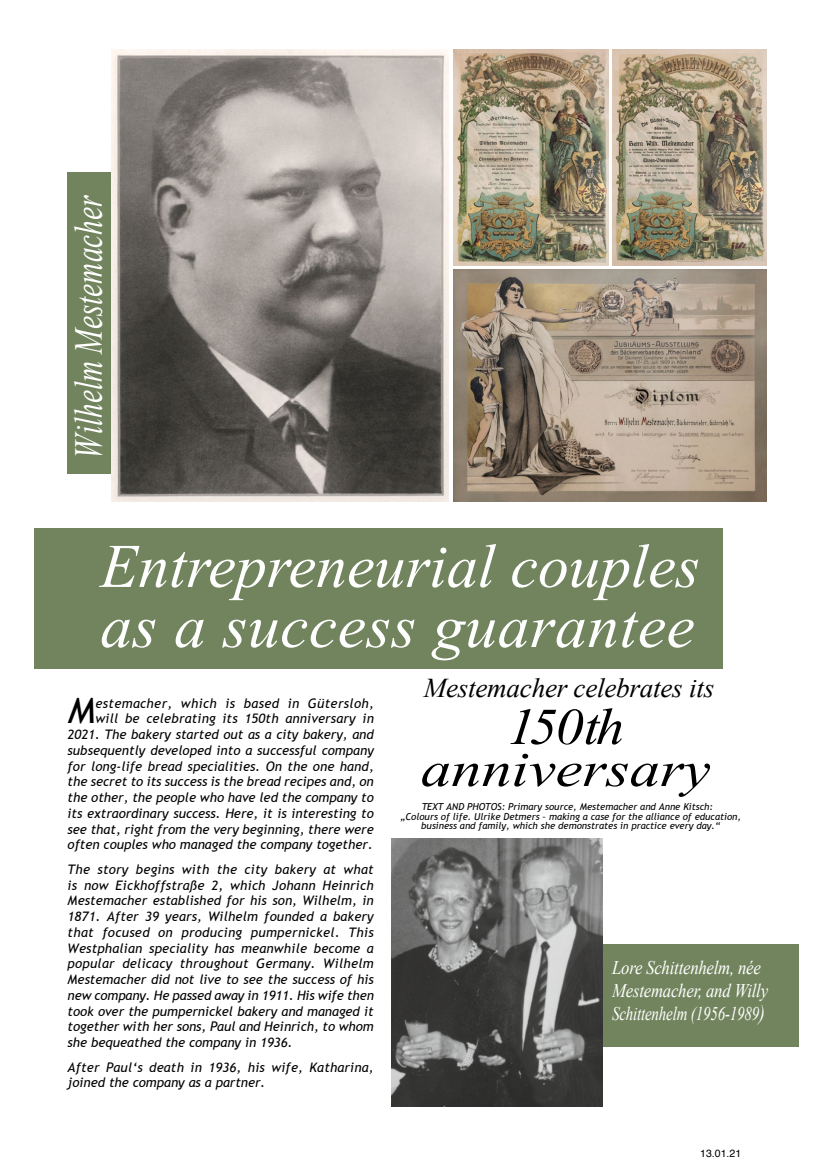
<style>
.page{position:relative;width:834px;height:1162px;background:#fff}
.page>*{position:absolute;margin:0;border:0;box-sizing:border-box;transform-origin:0 0}
.t1{font:italic 61.95px/60px "Times New Roman";color:#fff}
.t2{font:italic 51.62px "Times New Roman";letter-spacing:-.05em;color:#000;scale:1.1 1}
.t3{font:italic 50.75px "Times New Roman";color:#000;scale:1.19 1}
.t4{font:italic 39.38px "Times New Roman";color:#fff;scale:.74 1}
.t5{font:italic 35px "Trebuchet MS";color:#000;scale:1.04 1}
.t6{font:italic 27.12px "Times New Roman";letter-spacing:-.01em;color:#000}
.t7{font:italic 19.25px/23.1px "Times New Roman";letter-spacing:-.015em;color:#fff;scale:.87 1}
.t8{font:italic 13.12px/15.8px "Trebuchet MS";color:#000;text-align:right}
.t9{font:10.5px "Helvetica";color:#000}
.t10{font:italic 9.62px "Trebuchet MS";color:#000}
.s1{font-size:21.88px}
</style>
<div class="page">
<img style="left:453px;top:269px;width:313px;height:232px">
<img style="left:453px;top:50px;width:155px;height:215px">
<img style="left:612px;top:50px;width:154px;height:215px">
<div style="left:35px;top:528px;width:688px;height:140px;background:#71845d"></div>
<div style="left:67px;top:172px;width:147px;height:302px;background:#71845d"></div>
<div style="left:404px;top:944px;width:395px;height:102px;background:#71845d"></div>
<img style="left:391px;top:839px;width:211px;height:267px">
<img style="left:111px;top:50px;width:337px;height:451px">
<h3 class="t4" style="left:61px;top:459px;width:358px;rotate:-90deg">Wilhelm Mestemacher</h3>
<h1 class="t1" style="left:100px;top:535px;width:601px">Entrepreneurial couples as a success guarantee</h1>
<p class="t8" style="left:68px;top:695px;width:308px">estemacher, which is based in Gütersloh,<br>will be celebrating its 150th anniversary in 2021. The bakery started out as a city bakery, and subsequently developed into a successful company for long-life bread specialities. On the one hand, the secret to its success is the bread recipes and, on the other, the people who have led the company to its extraordinary success. Here, it is interesting to see that, right from the very beginning, there were often couples who managed the company together.</p>
<p class="t8" style="left:68px;top:861px;width:308px;text-align:justify">The story begins with the city bakery at what is now Eickhoffstraße 2, which Johann Heinrich Mestemacher established for his son, Wilhelm, in 1871. After 39 years, Wilhelm founded a bakery that focused on producing pumpernickel. This Westphalian speciality has meanwhile become a popular delicacy throughout Germany. Wilhelm Mestemacher did not live to see the success of his new company. He passed away in 1911. His wife then took over the pumpernickel bakery and managed it together with her sons, Paul and Heinrich, to whom she bequeathed the company in 1936.</p>
<p class="t8" style="left:68px;top:1059px;width:307px;text-align:left">After Paul‘s death in 1936, his wife, Katharina, joined the company as a partner.</p>
<h3 class="t5" style="left:68px;top:689px;width:28px">M</h3>
<h3 class="t6" style="left:423px;top:669px;width:292px">Mestemacher celebrates its</h3>
<h2 class="t2" style="left:507px;top:691px;width:108px">150th</h2>
<h3 class="t3" style="left:420px;top:734px;width:245px">anniversary</h3>
<p class="t10" style="left:421px;top:801px;width:293px">TEXT AND PHOTOS: Primary source, Mestemacher and Anne Kitsch:</p>
<p class="t10" style="left:400px;top:810px;width:342px">„Colours of life. Ulrike Detmers – making a case for the alliance of education,</p>
<p class="t10" style="left:421px;top:820px;width:300px">business and family, which she demonstrates in practice every day.“</p>
<h3 class="t7" style="left:612px;top:955px;width:181px">Lore Schittenhelm, née<br>Mestemacher, and Willy<br>Schittenhelm (1956-1989<span class="s1">)</span></h3>
<p class="t9" style="left:700px;top:1145px;width:42px">13.01.21</p>
</div>
